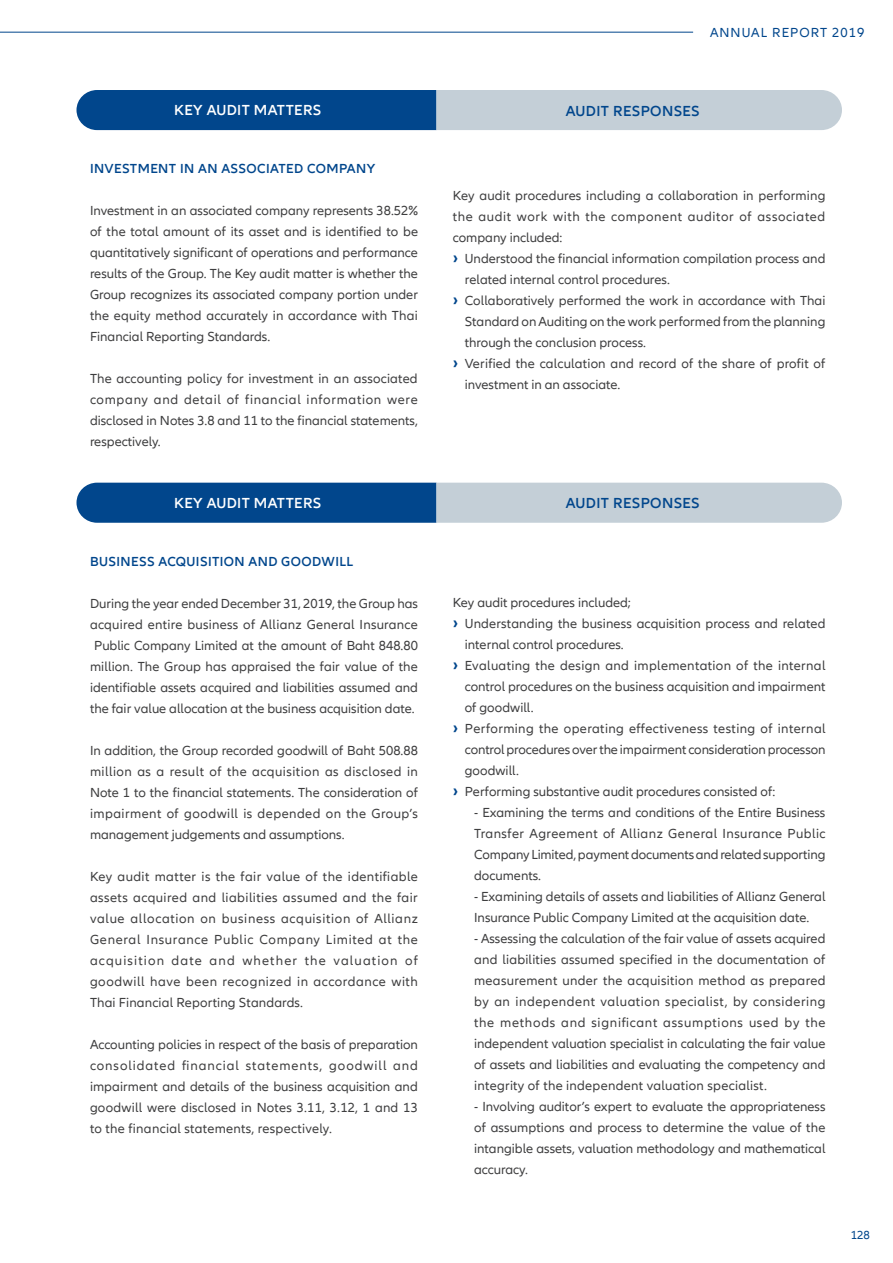
<style>
.page{position:relative;width:893px;height:1263px;background:#fff}
.page>*{position:absolute;margin:0;border:0;box-sizing:border-box;transform-origin:0 0}
.t1{font:600 15px "Allianz Neo";letter-spacing:.025em;color:#fff}
.t2{font:600 15px "Allianz Neo";letter-spacing:.025em;color:#01468c}
.t3{font:13.5px/21px "Allianz Neo";color:#3e3e3f;text-align:justify}
.t4{font:600 13.5px "Allianz Neo";letter-spacing:.03em;color:#01468c}
.t5{font:13.5px "Allianz Neo";letter-spacing:.03em;color:#3e3e3f}
.t6{font:13.5px "Allianz Neo";letter-spacing:.025em;color:#3e3e3f}
.t7{font:13.5px "Allianz Neo";letter-spacing:.045em;color:#3e3e3f}
.t8{font:13.5px "Allianz Neo";letter-spacing:.08em;color:#01468c}
.t9{font:12px "Allianz Neo";color:#01468c}
.s1{font-family:"Neue Frutiger Thai Modern";font-weight:700;font-size:16.5px;color:#01468c}
</style>
<div class="page">
<svg style="left:76px;top:90px;width:766px;height:40px;background:#6a90b4"></svg>
<svg style="left:76px;top:483px;width:766px;height:40px;background:#6b90b5"></svg>
<hr style="left:0;top:32px;width:693px;height:1px;background:#01468c">
<p class="t1" style="left:174px;top:101px;width:149px">KEY AUDIT MATTERS</p>
<p class="t4" style="left:90px;top:161px;width:287px">INVESTMENT IN AN ASSOCIATED COMPANY</p>
<p class="t3" style="left:90px;top:200px;width:330px">Investment in an associated company represents 38.52% of the total amount of its asset and is identified to be quantitatively significant of operations and performance results of the Group. The Key audit matter is whether the Group recognizes its associated company portion under the equity method accurately in accordance with Thai Financial Reporting Standards.</p>
<p class="t3" style="left:90px;top:368px;width:329px">The accounting policy for investment in an associated company and detail of financial information were disclosed in Notes 3.8 and 11 to the financial statements, respectively.</p>
<p class="t1" style="left:174px;top:494px;width:149px">KEY AUDIT MATTERS</p>
<p class="t4" style="left:90px;top:553px;width:265px">BUSINESS ACQUISITION AND GOODWILL</p>
<p class="t3" style="left:90px;top:593px;width:329px;text-align:center">During the year ended December 31, 2019, the Group has acquired entire business of Allianz General Insurance Public Company Limited at the amount of Baht 848.80 million. The Group has appraised the fair value of the identifiable assets acquired and liabilities assumed and the fair value allocation at the business acquisition date.</p>
<p class="t3" style="left:90px;top:740px;width:329px">In addition, the Group recorded goodwill of Baht 508.88 million as a result of the acquisition as disclosed in Note 1 to the financial statements. The consideration of impairment of goodwill is depended on the Group’s management judgements and assumptions.</p>
<p class="t3" style="left:90px;top:866px;width:330px">Key audit matter is the fair value of the identifiable assets acquired and liabilities assumed and the fair value allocation on business acquisition of Allianz General Insurance Public Company Limited at the acquisition date and whether the valuation of goodwill have been recognized in accordance with Thai Financial Reporting Standards.</p>
<p class="t3" style="left:90px;top:1034px;width:330px">Accounting policies in respect of the basis of preparation consolidated financial statements, goodwill and impairment and details of the business acquisition and goodwill were disclosed in Notes 3.11, 3.12, 1 and 13 to the financial statements, respectively.</p>
<p class="t8" style="left:710px;top:24px;width:156px">ANNUAL REPORT 2019</p>
<p class="t2" style="left:566px;top:102px;width:135px">AUDIT RESPONSES</p>
<p class="t3" style="left:453px;top:185px;width:374px">Key audit procedures including a collaboration in performing</p>
<p class="t7" style="left:453px;top:209px;width:374px">the audit work with the component auditor of associated</p>
<p class="t3" style="left:453px;top:227px;width:111px">company included:</p>
<p class="t3" style="left:453px;top:248px;width:374px"><span class="s1">›</span> Understood the financial information compilation process and</p>
<p class="t3" style="left:465px;top:269px;width:207px">related internal control procedures.</p>
<p class="t3" style="left:453px;top:290px;width:374px"><span class="s1">›</span> Collaboratively performed the work in accordance with Thai</p>
<p class="t3" style="left:465px;top:311px;width:362px">Standard on Auditing on the work performed from the planning</p>
<p class="t3" style="left:465px;top:332px;width:183px">through the conclusion process.</p>
<p class="t3" style="left:453px;top:353px;width:374px"><span class="s1">›</span> Verified the calculation and record of the share of profit of</p>
<p class="t3" style="left:465px;top:374px;width:157px">investment in an associate.</p>
<p class="t2" style="left:566px;top:495px;width:135px">AUDIT RESPONSES</p>
<p class="t3" style="left:453px;top:593px;width:180px">Key audit procedures included;</p>
<p class="t3" style="left:453px;top:614px;width:374px"><span class="s1">›</span> Understanding the business acquisition process and related</p>
<p class="t3" style="left:465px;top:635px;width:160px">internal control procedures.</p>
<p class="t6" style="left:453px;top:658px;width:374px"><span class="s1">›</span> Evaluating the design and implementation of the internal</p>
<p class="t3" style="left:465px;top:677px;width:362px">control procedures on the business acquisition and impairment</p>
<p class="t3" style="left:465px;top:698px;width:70px">of goodwill.</p>
<p class="t5" style="left:453px;top:721px;width:374px"><span class="s1">›</span> Performing the operating effectiveness testing of internal</p>
<p class="t3" style="left:465px;top:740px;width:362px">control procedures over the impairment consideration processon</p>
<p class="t3" style="left:465px;top:761px;width:56px">goodwill.</p>
<p class="t3" style="left:453px;top:782px;width:324px"><span class="s1">›</span> Performing substantive audit procedures consisted of:</p>
<p class="t3" style="left:474px;top:803px;width:353px">- Examining the terms and conditions of the Entire Business Transfer Agreement of Allianz General Insurance Public Company Limited, payment documents and related supporting documents.</p>
<p class="t3" style="left:474px;top:887px;width:353px">- Examining details of assets and liabilities of Allianz General<br>Insurance Public Company Limited at the acquisition date.</p>
<p class="t3" style="left:474px;top:929px;width:353px">- Assessing the calculation of the fair value of assets acquired and liabilities assumed specified in the documentation of measurement under the acquisition method as prepared by an independent valuation specialist, by considering the methods and significant assumptions used by the independent valuation specialist in calculating the fair value of assets and liabilities and evaluating the competency and integrity of the independent valuation specialist.</p>
<p class="t3" style="left:474px;top:1097px;width:353px">- Involving auditor’s expert to evaluate the appropriateness of assumptions and process to determine the value of the intangible assets, valuation methodology and mathematical accuracy.</p>
<p class="t9" style="left:851px;top:1228px;width:21px">128</p>
</div>
